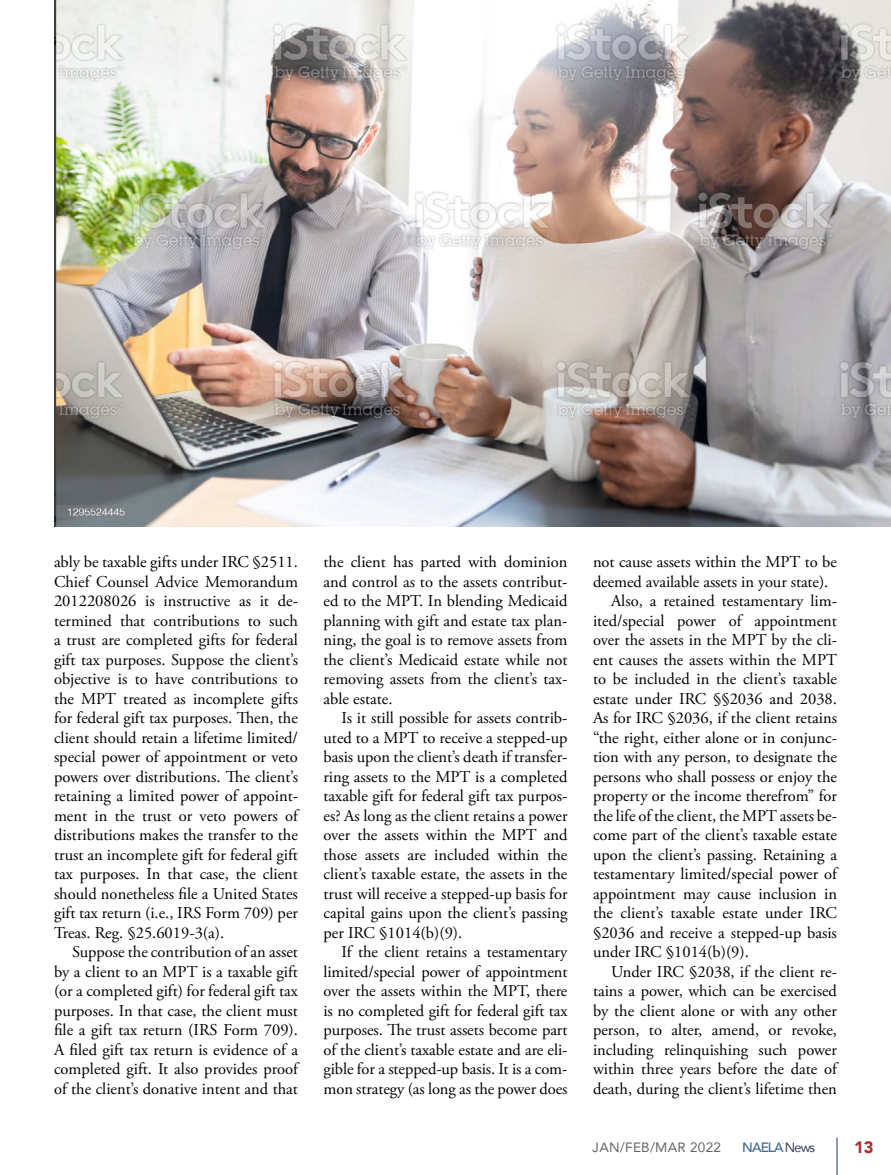
<style>
.page{position:relative;width:891px;height:1175px;background:#fff}
.page>*{position:absolute;margin:0;border:0;box-sizing:border-box;transform-origin:0 0}
.body{font:16.5px/19.5px "Adobe Garamond Pro";color:#000;text-align:justify}
.t1{font:900 16.5px "Avenir";color:#a92c31}
.t2{font:13.5px "Avenir";letter-spacing:.02em;color:#636466}
.t3{font:500 13.5px "Avenir";letter-spacing:-.07em;color:#3f6694}
.t4{font:1.8px "Avenir";color:#3f6694}
.s1{font-weight:400;color:#44475f}
</style>
<div class="page">
<hr style="left:837px;top:1137px;width:1px;height:37px;background:#1f376c">
<img style="left:54px;top:0;width:837px;height:526px">
<p class="body" style="left:54px;top:553px;width:246px">ably be taxable gifts under IRC §2511.<br>Chief Counsel Advice Memorandum 2012208026 is instructive as it de&shy;termined that contributions to such a trust are completed gifts for federal gift tax purposes. Suppose the client’s objective is to have contributions to the MPT treated as incomplete gifts for federal gift tax purposes. Then, the client should retain a lifetime limited/ special power of appointment or veto powers over distributions. The client’s retaining a limited power of appoint&shy;ment in the trust or veto powers of distributions makes the transfer to the trust an incomplete gift for federal gift tax purposes. In that case, the client should nonetheless file a United States gift tax return (i.e., IRS Form 709) per Treas. Reg. §25.6019-3(a).</p>
<p class="body" style="left:54px;top:943px;width:246px;text-indent:18px">Suppose the contribution of an asset by a client to an MPT is a taxable gift (or a completed gift) for federal gift tax purposes. In that case, the client must file a gift tax return (IRS Form 709).<br>A filed gift tax return is evidence of a completed gift. It also provides proof of the client’s donative intent and that</p>
<p class="body" style="left:324px;top:553px;width:246px">the client has parted with dominion and control as to the assets contribut&shy;ed to the MPT. In blending Medicaid planning with gift and estate tax plan&shy;ning, the goal is to remove assets from the client’s Medicaid estate while not removing assets from the client’s tax&shy;able estate.</p>
<p class="body" style="left:324px;top:709px;width:246px;text-indent:18px">Is it still possible for assets contrib&shy;uted to a MPT to receive a stepped-up basis upon the client’s death if transfer&shy;ring assets to the MPT is a completed taxable gift for federal gift tax purpos&shy;es? As long as the client retains a power over the assets within the MPT and those assets are included within the client’s taxable estate, the assets in the trust will receive a stepped-up basis for capital gains upon the client’s passing per IRC §1014(b)(9).</p>
<p class="body" style="left:324px;top:943px;width:246px;text-indent:18px">If the client retains a testamentary limited/special power of appointment over the assets within the MPT, there is no completed gift for federal gift tax purposes. The trust assets become part of the client’s taxable estate and are eli&shy;gible for a stepped-up basis. It is a com&shy;mon strategy (as long as the power does</p>
<p class="body" style="left:593px;top:553px;width:245px">not cause assets within the MPT to be deemed available assets in your state).</p>
<p class="body" style="left:593px;top:592px;width:246px;text-indent:18px">Also, a retained testamentary lim&shy;ited/special power of appointment over the assets in the MPT by the cli&shy;ent causes the assets within the MPT to be included in the client’s taxable estate under IRC §§2036 and 2038.<br>As for IRC §2036, if the client retains “the right, either alone or in conjunc&shy;tion with any person, to designate the persons who shall possess or enjoy the property or the income therefrom” for the life of the client, the MPT assets be&shy;come part of the client’s taxable estate upon the client’s passing. Retaining a testamentary limited/special power of appointment may cause inclusion in the client’s taxable estate under IRC §2036 and receive a stepped-up basis under IRC §1014(b)(9).</p>
<p class="body" style="left:593px;top:962px;width:246px;text-indent:18px">Under IRC §2038, if the client re&shy;tains a power, which can be exercised by the client alone or with any other person, to alter, amend, or revoke, including relinquishing such power within three years before the date of death, during the client’s lifetime then</p>
<p class="t2" style="left:593px;top:1136px;width:130px">JAN/FEB/MAR 2022</p>
<p class="t3" style="left:742px;top:1135px;width:75px">NAELA <span class="s1">News</span></p>
<p class="t1" style="left:854px;top:1133px;width:21px">13</p>
<p class="t4" style="left:783px;top:1141px;width:3px">®</p>
</div>
